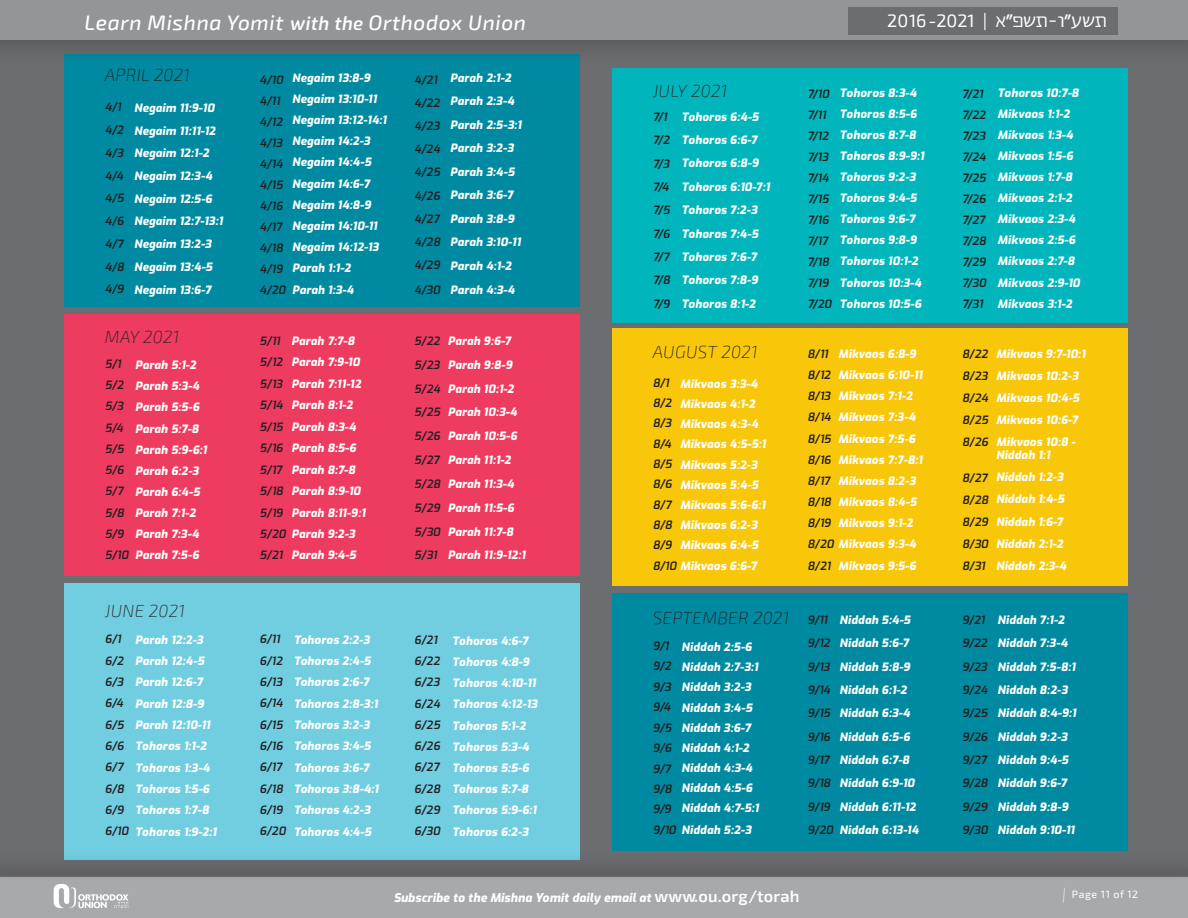
<style>
.page{position:relative;width:1188px;height:918px;background:#6c6d70}
.page>*{position:absolute;margin:0;border:0;box-sizing:border-box;transform-origin:0 0}
.t1{font:italic 500 21px "Exo 2";letter-spacing:.03em;color:#fff}
.t2{font:20.25px "Mplus 1 p";color:#fff}
.t3{font:18px "Exo 2";color:#fff}
.t4{font:italic 200 17.1px "Exo 2";letter-spacing:.02em;color:#231f20}
.t5{font:italic 800 12px "Exo";letter-spacing:.01em;color:#fff}
.t6{font:italic 800 11.4px/21.1px "Exo";letter-spacing:.02em;color:#fff}
.t7{font:italic 600 11.4px/21.3px "Exo";color:#231f20}
.t8{font:10.5px "Exo 2";letter-spacing:.06em;color:#fff}
.s1{font-family:"Exo";font-weight:600;font-size:18px}
.s2{font-weight:800;color:#fff}
.s3{font-family:"Exo 2";font-weight:600;font-style:normal;font-size:16.5px}
.s4{font-weight:300;font-style:italic;font-size:15.75px}
</style>
<div class="page">
<div style="left:64px;top:54px;width:516px;height:253px;background:#008aa1"></div>
<div style="left:64px;top:314px;width:516px;height:261px;background:#ee3b60"></div>
<div style="left:64px;top:583px;width:516px;height:277px;background:#71cee1"></div>
<div style="left:612px;top:68px;width:516px;height:254px;background:#00b6bc"></div>
<div style="left:612px;top:329px;width:516px;height:257px;background:#f9c709"></div>
<div style="left:612px;top:593px;width:516px;height:257px;background:#008aa1"></div>
<div style="left:0;top:0;width:1188px;height:68px;background:#231f20;opacity:.4"></div>
<div style="left:0;top:0;width:1188px;height:40px;background:#939598"></div>
<div style="left:0;top:847px;width:1188px;height:71px;background:#231f20;opacity:.4"></div>
<div style="left:0;top:876px;width:1188px;height:42px;background:#a8a9ad"></div>
<img style="left:47px;top:878px;width:89px;height:36px">
<div style="left:848px;top:7px;width:270px;height:28px;background:#6c6d70"></div>
<h1 class="t1" style="left:85px;top:10px;width:443px">Learn Mishna Yomit <span class="s1">with the</span> Orthodox Union</h1>
<h3 class="t4" style="left:105px;top:66px;width:87px">APRIL 2021</h3>
<p class="t7" style="left:105px;top:95px;width:21px;line-height:22.8px">4/1<br>4/2<br>4/3<br>4/4<br>4/5<br>4/6<br>4/7<br>4/8<br>4/9</p>
<p class="t6" style="left:134px;top:96px;width:90px;line-height:22.6px">Negaim 11:9-10<br>Negaim 11:11-12<br>Negaim 12:1-2<br>Negaim 12:3-4<br>Negaim 12:5-6<br>Negaim 12:7-13:1<br>Negaim 13:2-3<br>Negaim 13:4-5<br>Negaim 13:6-7</p>
<h3 class="t4" style="left:105px;top:327px;width:76px">MAY 2021</h3>
<p class="t7" style="left:105px;top:352px;width:25px">5/1<br>5/2<br>5/3<br>5/4<br>5/5<br>5/6<br>5/7<br>5/8<br>5/9<br>5/10</p>
<p class="t6" style="left:135px;top:354px;width:73px">Parah 5:1-2<br>Parah 5:3-4<br>Parah 5:5-6<br>Parah 5:7-8<br>Parah 5:9-6:1<br>Parah 6:2-3<br>Parah 6:4-5<br>Parah 7:1-2<br>Parah 7:3-4<br>Parah 7:5-6</p>
<h3 class="t4" style="left:105px;top:601px;width:82px">JUNE 2021</h3>
<p class="t6" style="left:292px;top:66px;width:96px">Negaim 13:8-9<br>Negaim 13:10-11<br>Negaim 13:12-14:1<br>Negaim 14:2-3<br>Negaim 14:4-5<br>Negaim 14:6-7<br>Negaim 14:8-9<br>Negaim 14:10-11<br>Negaim 14:12-13<br>Parah 1:1-2<br>Parah 1:3-4</p>
<p class="t6" style="left:450px;top:65px;width:73px;line-height:23.5px">Parah 2:1-2<br>Parah 2:3-4<br>Parah 2:5-3:1<br>Parah 3:2-3<br>Parah 3:4-5<br>Parah 3:6-7<br>Parah 3:8-9<br>Parah 3:10-11<br>Parah 4:1-2<br>Parah 4:3-4</p>
<p class="t7" style="left:260px;top:69px;width:28px">4/10<br>4/11<br>4/12<br>4/13<br>4/14<br>4/15<br>4/16<br>4/17<br>4/18<br>4/19<br>4/20</p>
<p class="t7" style="left:414px;top:68px;width:27px;line-height:23.1px">4/21<br>4/22<br>4/23<br>4/24<br>4/25<br>4/26<br>4/27<br>4/28<br>4/29</p>
<p class="t7" style="left:414px;top:278px;width:28px">4/30</p>
<p class="t7" style="left:260px;top:329px;width:28px">5/11<br>5/12<br>5/13<br>5/14<br>5/15<br>5/16<br>5/17<br>5/18<br>5/19<br>5/20<br>5/21</p>
<p class="t7" style="left:414px;top:328px;width:28px;line-height:23.9px;text-align:justify">5/22<br>5/23<br>5/24<br>5/25<br>5/26<br>5/27<br>5/28<br>5/29<br>5/30<br>5/31</p>
<p class="t6" style="left:292px;top:329px;width:75px">Parah 7:7-8<br>Parah 7:9-10<br>Parah 7:11-12<br>Parah 8:1-2<br>Parah 8:3-4<br>Parah 8:5-6<br>Parah 8:7-8<br>Parah 8:9-10<br>Parah 8:11-9:1<br>Parah 9:2-3<br>Parah 9:4-5</p>
<p class="t6" style="left:448px;top:328px;width:79px;line-height:23.9px">Parah 9:6-7<br>Parah 9:8-9<br>Parah 10:1-2<br>Parah 10:3-4<br>Parah 10:5-6<br>Parah 11:1-2<br>Parah 11:3-4<br>Parah 11:5-6<br>Parah 11:7-8<br>Parah 11:9-12:1</p>
<p class="t7" style="left:105px;top:628px;width:25px">6/1<br>6/2<br>6/3<br>6/4<br>6/5<br>6/6<br>6/7<br>6/8<br>6/9<br>6/10</p>
<p class="t7" style="left:260px;top:628px;width:28px">6/11<br>6/12<br>6/13<br>6/14<br>6/15<br>6/16<br>6/17<br>6/18<br>6/19<br>6/20</p>
<p class="t7" style="left:414px;top:628px;width:28px">6/21<br>6/22<br>6/23<br>6/24<br>6/25<br>6/26<br>6/27<br>6/28<br>6/29<br>6/30</p>
<p class="t6" style="left:135px;top:628px;width:83px">Parah 12:2-3<br>Parah 12:4-5<br>Parah 12:6-7<br>Parah 12:8-9<br>Parah 12:10-11<br>Tohoros 1:1-2<br>Tohoros 1:3-4<br>Tohoros 1:5-6<br>Tohoros 1:7-8<br>Tohoros 1:9-2:1</p>
<p class="t6" style="left:294px;top:628px;width:86px">Tohoros 2:2-3<br>Tohoros 2:4-5<br>Tohoros 2:6-7<br>Tohoros 2:8-3:1<br>Tohoros 3:2-3<br>Tohoros 3:4-5<br>Tohoros 3:6-7<br>Tohoros 3:8-4:1<br>Tohoros 4:2-3<br>Tohoros 4:4-5</p>
<p class="t6" style="left:452px;top:629px;width:87px">Tohoros 4:6-7<br>Tohoros 4:8-9<br>Tohoros 4:10-11<br>Tohoros 4:12-13<br>Tohoros 5:1-2<br>Tohoros 5:3-4<br>Tohoros 5:5-6<br>Tohoros 5:7-8<br>Tohoros 5:9-6:1<br>Tohoros 6:2-3</p>
<h3 class="t3" style="left:887px;top:10px;width:102px">2016-2021 |</h3>
<h2 class="t2" style="left:995px;top:5px;width:113px">שפ‘ ‘א ת שע‘ ‘ ו- ת</h2>
<h3 class="t4" style="left:653px;top:81px;width:76px">JULY 2021</h3>
<p class="t7" style="left:653px;top:104px;width:19px;line-height:23.4px">7/1<br>7/2<br>7/3<br>7/4<br>7/5<br>7/6<br>7/7<br>7/8<br>7/9</p>
<p class="t6" style="left:682px;top:104px;width:90px;line-height:23.4px">Tohoros 6:4-5<br>Tohoros 6:6-7<br>Tohoros 6:8-9<br>Tohoros 6:10-7:1<br>Tohoros 7:2-3<br>Tohoros 7:4-5<br>Tohoros 7:6-7<br>Tohoros 7:8-9<br>Tohoros 8:1-2</p>
<h3 class="t4" style="left:653px;top:342px;width:106px">AUGUST 2021</h3>
<p class="t7" style="left:653px;top:372px;width:106px;line-height:20.2px">8/1<br>8/2<br>8/3<br>8/4<br>8/5<br>8/6<br>8/7<br>8/8<br>8/9<br>8/10 <span class="s2">Mikvaos 6:6-7</span></p>
<p class="t6" style="left:680px;top:373px;width:87px;line-height:20.2px">Mikvaos 3:3-4<br>Mikvaos 4:1-2<br>Mikvaos 4:3-4<br>Mikvaos 4:5-5:1<br>Mikvaos 5:2-3<br>Mikvaos 5:4-5<br>Mikvaos 5:6-6:1<br>Mikvaos 6:2-3<br>Mikvaos 6:4-5</p>
<h3 class="t4" style="left:653px;top:608px;width:138px">SEPTEMBER 2021</h3>
<p class="t7" style="left:653px;top:635px;width:25px;line-height:20.4px">9/1<br>9/2<br>9/3<br>9/4<br>9/5<br>9/6<br>9/7<br>9/8<br>9/9<br>9/10</p>
<p class="t6" style="left:682px;top:636px;width:79px;line-height:20.1px">Niddah 2:5-6<br>Niddah 2:7-3:1<br>Niddah 3:2-3<br>Niddah 3:4-5<br>Niddah 3:6-7<br>Niddah 4:1-2<br>Niddah 4:3-4<br>Niddah 4:5-6<br>Niddah 4:7-5:1</p>
<p class="t6" style="left:682px;top:819px;width:71px">Niddah 5:2-3</p>
<p class="t6" style="left:840px;top:81px;width:86px">Tohoros 8:3-4<br>Tohoros 8:5-6<br>Tohoros 8:7-8<br>Tohoros 8:9-9:1<br>Tohoros 9:2-3<br>Tohoros 9:4-5<br>Tohoros 9:6-7<br>Tohoros 9:8-9<br>Tohoros 10:1-2<br>Tohoros 10:3-4<br>Tohoros 10:5-6</p>
<p class="t6" style="left:998px;top:81px;width:84px">Tohoros 10:7-8<br>Mikvaos 1:1-2<br>Mikvaos 1:3-4<br>Mikvaos 1:5-6<br>Mikvaos 1:7-8<br>Mikvaos 2:1-2<br>Mikvaos 2:3-4<br>Mikvaos 2:5-6<br>Mikvaos 2:7-8<br>Mikvaos 2:9-10<br>Mikvaos 3:1-2</p>
<p class="t7" style="left:807px;top:82px;width:26px">7/10<br>7/11<br>7/12<br>7/13<br>7/14<br>7/15<br>7/16<br>7/17<br>7/18<br>7/19<br>7/20</p>
<p class="t7" style="left:962px;top:82px;width:26px">7/21<br>7/22<br>7/23<br>7/24<br>7/25<br>7/26<br>7/27<br>7/28<br>7/29<br>7/30<br>7/31</p>
<p class="t6" style="left:996px;top:342px;width:91px;line-height:22px">Mikvaos 9:7-10:1<br>Mikvaos 10:2-3<br>Mikvaos 10:4-5<br>Mikvaos 10:6-7<br>Mikvaos 10:8 -</p>
<p class="t6" style="left:996px;top:443px;width:72px;line-height:22px">Niddah 1:1<br>Niddah 1:2-3<br>Niddah 1:4-5<br>Niddah 1:6-7<br>Niddah 2:1-2<br>Niddah 2:3-4</p>
<p class="t7" style="left:807px;top:343px;width:110px">8/11<br>8/12<br>8/13<br>8/14<br>8/15<br>8/16<br>8/17<br>8/18<br>8/19<br>8/20 <span class="s2">Mikvaos 9:3-4<br></span>8/21</p>
<p class="t7" style="left:962px;top:342px;width:28px;line-height:22px;text-align:justify">8/22<br>8/23<br>8/24<br>8/25<br>8/26</p>
<p class="t6" style="left:838px;top:342px;width:86px">Mikvaos 6:8-9<br>Mikvaos 6:10-11<br>Mikvaos 7:1-2<br>Mikvaos 7:3-4<br>Mikvaos 7:5-6<br>Mikvaos 7:7-8:1<br>Mikvaos 8:2-3<br>Mikvaos 8:4-5<br>Mikvaos 9:1-2</p>
<p class="t6" style="left:838px;top:554px;width:79px">Mikvaos 9:5-6</p>
<p class="t7" style="left:962px;top:466px;width:28px;line-height:22px;text-align:justify">8/27<br>8/28<br>8/29<br>8/30<br>8/31</p>
<p class="t7" style="left:807px;top:607px;width:27px;line-height:23.4px">9/11<br>9/12<br>9/13<br>9/14<br>9/15<br>9/16<br>9/17<br>9/18<br>9/19<br>9/20</p>
<p class="t7" style="left:962px;top:607px;width:27px;line-height:23.4px">9/21<br>9/22<br>9/23<br>9/24<br>9/25<br>9/26<br>9/27<br>9/28<br>9/29<br>9/30</p>
<p class="t6" style="left:840px;top:607px;width:81px;line-height:23.4px">Niddah 5:4-5<br>Niddah 5:6-7<br>Niddah 5:8-9<br>Niddah 6:1-2<br>Niddah 6:3-4<br>Niddah 6:5-6<br>Niddah 6:7-8<br>Niddah 6:9-10<br>Niddah 6:11-12<br>Niddah 6:13-14</p>
<p class="t6" style="left:998px;top:607px;width:80px;line-height:23.4px">Niddah 7:1-2<br>Niddah 7:3-4<br>Niddah 7:5-8:1<br>Niddah 8:2-3<br>Niddah 8:4-9:1<br>Niddah 9:2-3<br>Niddah 9:4-5<br>Niddah 9:6-7<br>Niddah 9:8-9<br>Niddah 9:10-11</p>
<p class="t5" style="left:394px;top:888px;width:408px">Subscribe to the Mishna Yomit daily email at <span class="s3">www.ou.org/torah</span></p>
<p class="t8" style="left:1063px;top:889px;width:77px"><span class="s4">|</span> Page 11 of 12</p>
</div>
